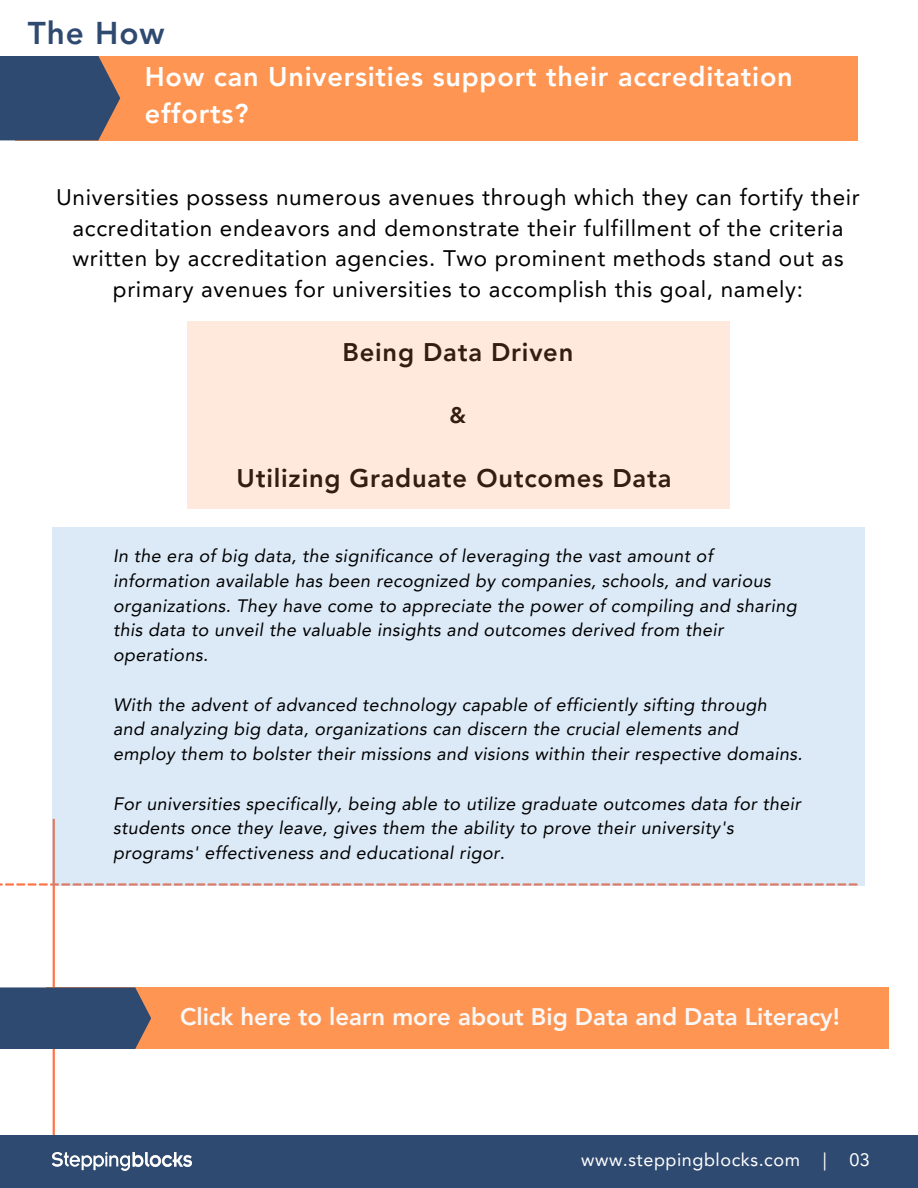
<style>
.page{position:relative;width:918px;height:1188px;background:#fff}
.page>*{position:absolute;margin:0;border:0;box-sizing:border-box;transform-origin:0 0}
.t1{font:800 31.5px "Avenir LT Pro";letter-spacing:.03em;color:#2f4a71}
.t2{font:800 27px/37.2px "Avenir LT Pro";letter-spacing:.03em;color:#fff}
.t3{font:800 25.5px "Avenir LT Pro";letter-spacing:.03em;color:#000}
.t4{font:800 24px "Avenir LT Pro";color:#f9f8f7}
.t5{font:22.5px/30.3px "Avenir LT Pro";letter-spacing:.03em;color:#000;text-align:center}
.t6{font:800 22.5px "Avenir LT Pro";color:#000}
.t7{font:italic 18px/24.8px "Avenir LT Pro";letter-spacing:.02em;color:#000}
.t8{font:18px "Avenir LT Pro";letter-spacing:.03em;color:#fff}
</style>
<div class="page">
<div style="left:16px;top:56px;width:842px;height:84px;background:#ff9552"></div>
<div style="left:0;top:56px;width:120px;height:84px;background:#2f4a71"></div>
<hr style="left:53px;top:819px;width:2px;height:369px;background:#ff754a">
<div style="left:46px;top:987px;width:843px;height:62px;background:#ff9552"></div>
<svg style="left:0;top:987px;width:151px;height:62px;background:#3b4e6f"></svg>
<svg style="left:0;top:883px;width:858px;height:3px"></svg>
<div style="left:0;top:1135px;width:918px;height:53px;background:#2f4a71"></div>
<img style="left:53px;top:1153px;width:138px;height:18px">
<div style="left:52px;top:527px;width:812px;height:358px;background:#dceaf8"></div>
<div style="left:187px;top:321px;width:542px;height:188px;background:#ffe9dc"></div>
<p class="t1" style="left:28px;top:21px;width:138px">The How</p>
<p class="t2" style="left:145px;top:60px;width:650px">How can Universities support their accreditation efforts?</p>
<p class="t5" style="left:56px;top:185px;width:805px">Universities possess numerous avenues through which they can fortify their accreditation endeavors and demonstrate their fulfillment of the criteria written by accreditation agencies. Two prominent methods stand out as primary avenues for universities to accomplish this goal, namely:</p>
<p class="t3" style="left:343px;top:341px;width:232px">Being Data Driven</p>
<p class="t6" style="left:450px;top:406px;width:18px">&amp;</p>
<p class="t3" style="left:237px;top:467px;width:436px">Utilizing Graduate Outcomes Data</p>
<p class="t7" style="left:113px;top:545px;width:685px">In the era of big data, the significance of leveraging the vast amount of information available has been recognized by companies, schools, and various organizations. They have come to appreciate the power of compiling and sharing this data to unveil the valuable insights and outcomes derived from their operations.</p>
<p class="t7" style="left:113px;top:694px;width:691px">With the advent of advanced technology capable of efficiently sifting through<br>and analyzing big data, organizations can discern the crucial elements and employ them to bolster their missions and visions within their respective domains.</p>
<p class="t7" style="left:113px;top:793px;width:689px">For universities specifically, being able to utilize graduate outcomes data for their students once they leave, gives them the ability to prove their university's programs' effectiveness and educational rigor.</p>
<p class="t4" style="left:180px;top:1007px;width:661px">Click here to learn more about Big Data and Data Literacy!</p>
<p class="t8" style="left:581px;top:1152px;width:220px">www.steppingblocks.com</p>
<p class="t8" style="left:823px;top:1152px;width:5px">|</p>
<p class="t8" style="left:849px;top:1152px;width:22px">03</p>
</div>
